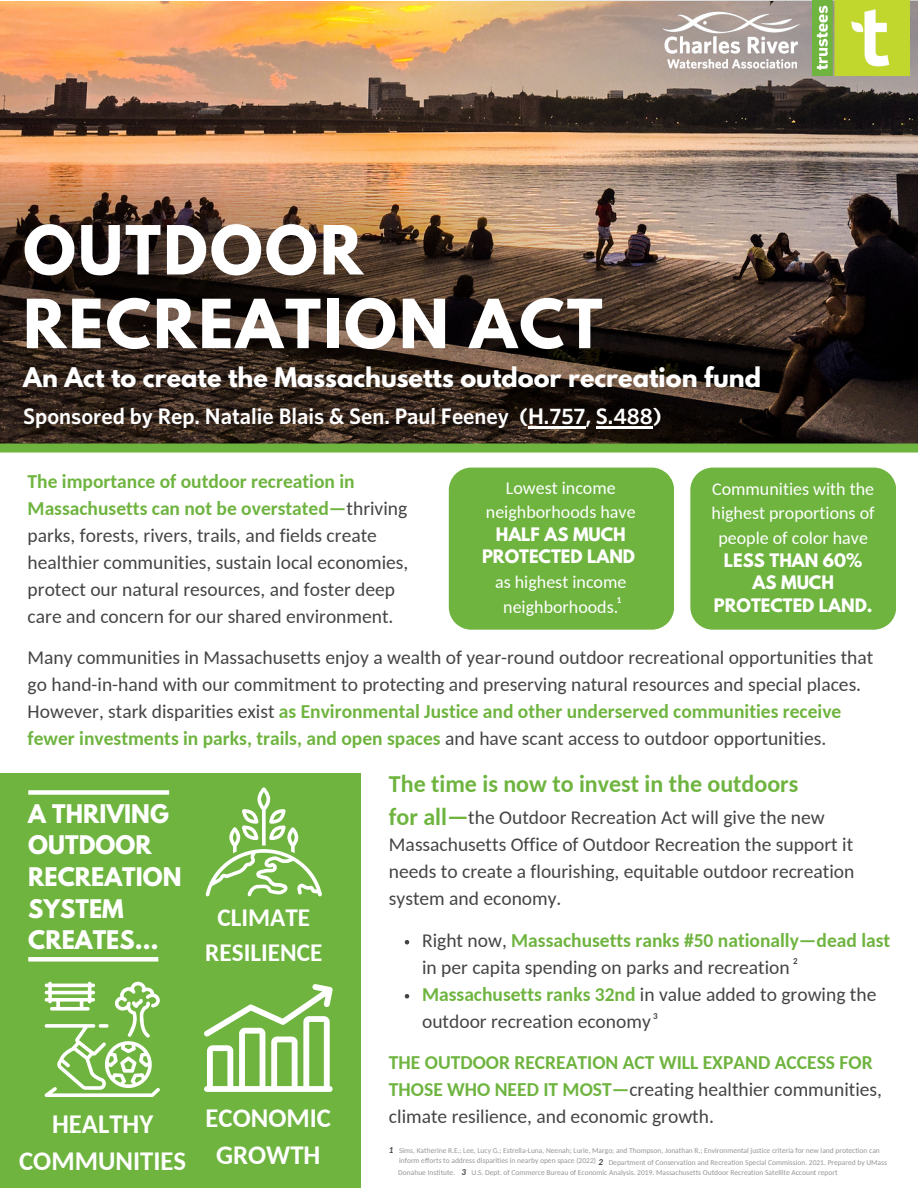
<style>
.page{position:relative;width:918px;height:1188px;background:#fff}
.page>*{position:absolute;margin:0;border:0;box-sizing:border-box;transform-origin:0 0}
.t1{font:700 60px/73.7px "League Spartan";letter-spacing:.04em;color:#fff}
.t2{font:700 26.7px/37.2px "Carlito";color:#fff;text-align:center}
.t3{font:700 25.2px/34.8px "Carlito";color:#fff;text-align:center}
.t4{font:700 24px "League Spartan";color:#fff}
.t5{font:700 24px "Carlito";color:#6eb43f}
.t6{font:700 22.8px/31.7px "League Spartan";color:#fff}
.t7{font:600 22.5px "Whitney";color:#fff}
.t8{font:19.5px/27px "Carlito";color:#444}
.t9{font:700 19.5px/27px "Carlito";color:#6eb43f}
.t10{font:18px/24.8px "Carlito";color:#fff;text-align:center}
.t11{font:700 16.5px/22.5px "League Spartan";color:#fff;text-align:center}
.t12{font:italic 700 9px "Carlito";color:#444}
.t13{font:700 9px "Carlito";color:#444}
.t14{font:700 9px "Carlito";color:#fff}
.t15{font:7.5px/10.1px "Carlito";color:#969696}
.s1{font-weight:700;color:#6eb43f}
.s2{font-weight:400;color:#444}
</style>
<div class="page">
<img style="left:0;top:2px;width:918px;height:442px">
<img style="left:0;top:158px;width:787px;height:286px">
<div style="left:0;top:444px;width:918px;height:9px;background:#6eb43f"></div>
<img style="left:422px;top:0;width:496px;height:133px">
<img style="left:660px;top:10px;width:142px;height:62px">
<img style="left:813px;top:0;width:97px;height:75px">
<div style="left:449px;top:468px;width:225px;height:162px;background:#6eb43f"></div>
<div style="left:690px;top:468px;width:206px;height:162px;background:#6eb43f"></div>
<div style="left:0;top:773px;width:360px;height:415px;background:#6eb43f"></div>
<div style="left:28px;top:957px;width:130px;height:5px;background:#fff"></div>
<svg style="left:45px;top:982px;width:115px;height:115px"></svg>
<svg style="left:206px;top:787px;width:116px;height:110px"></svg>
<svg style="left:204px;top:984px;width:129px;height:108px"></svg>
<div style="left:28px;top:790px;width:141px;height:5px;background:#fff"></div>
<svg style="left:405px;top:940px;width:4px;height:4px"></svg>
<svg style="left:405px;top:994px;width:4px;height:4px"></svg>
<hr style="left:528px;top:427px;width:58px;height:2px;background:#fff">
<hr style="left:596px;top:427px;width:57px;height:2px;background:#fff">
<p class="t1" style="left:23px;top:221px;width:581px">OUTDOOR<br>RECREATION ACT</p>
<p class="t4" style="left:23px;top:366px;width:739px">An Act to create the Massachusetts outdoor recreation fund</p>
<p class="t7" style="left:23px;top:406px;width:487px">Sponsored by Rep. Natalie Blais &amp; Sen. Paul Feeney</p>
<p class="t7" style="left:519px;top:406px;width:144px">(H.757, S.488)</p>
<p class="t8" style="left:28px;top:470px;width:382px"><span class="s1">The importance of outdoor recreation in Massachusetts can not be overstated—</span>thriving parks, forests, rivers, trails, and fields create healthier communities, sustain local economies, protect our natural resources, and foster deep care and concern for our shared environment.</p>
<p class="t8" style="left:28px;top:645px;width:847px">Many communities in Massachusetts enjoy a wealth of year-round outdoor recreational opportunities that go hand-in-hand with our commitment to protecting and preserving natural resources and special places.</p>
<p class="t9" style="left:28px;top:699px;width:815px"><span class="s2">However, stark disparities exist</span> as Environmental Justice and other underserved communities receive fewer investments in parks, trails, and open spaces <span class="s2">and have scant access to outdoor opportunities.</span></p>
<p class="t10" style="left:486px;top:477px;width:151px">Lowest income neighborhoods have</p>
<p class="t11" style="left:482px;top:525px;width:155px">HALF AS MUCH<br>PROTECTED LAND</p>
<p class="t10" style="left:495px;top:571px;width:133px">as highest income neighborhoods.</p>
<p class="t10" style="left:712px;top:478px;width:165px">Communities with the highest proportions of people of color have</p>
<p class="t11" style="left:714px;top:551px;width:160px">LESS THAN 60%<br>AS MUCH<br>PROTECTED LAND.</p>
<p class="t14" style="left:617px;top:596px;width:6px">1</p>
<p class="t5" style="left:389px;top:774px;width:411px">The time is now to invest in the outdoors</p>
<p class="t6" style="left:28px;top:801px;width:142px">A THRIVING</p>
<p class="t5" style="left:389px;top:807px;width:81px">for all—</p>
<p class="t6" style="left:28px;top:832px;width:155px">OUTDOOR<br>RECREATION<br>SYSTEM<br>CREATES…</p>
<p class="t8" style="left:389px;top:805px;width:467px;text-indent:79px">the Outdoor Recreation Act will give the new Massachusetts Office of Outdoor Recreation the support it needs to create a flourishing, equitable outdoor recreation system and economy.</p>
<p class="t3" style="left:205px;top:902px;width:119px">CLIMATE<br>RESILIENCE</p>
<p class="t8" style="left:422px;top:928px;width:470px">Right now, <span class="s1">Massachusetts ranks #50 nationally—dead last </span>in per capita spending on parks and recreation</p>
<p class="t8" style="left:422px;top:982px;width:456px"><span class="s1">Massachusetts ranks 32nd</span> in value added to growing the outdoor recreation economy</p>
<p class="t13" style="left:793px;top:957px;width:6px">2</p>
<p class="t13" style="left:653px;top:1012px;width:6px">3</p>
<p class="t8" style="left:389px;top:1050px;width:494px"><span class="s1">THE OUTDOOR RECREATION ACT WILL EXPAND ACCESS FOR<br>THOSE WHO NEED IT MOST—</span>creating healthier communities, climate resilience, and economic growth.</p>
<p class="t2" style="left:206px;top:1102px;width:127px">ECONOMIC<br>GROWTH</p>
<p class="t2" style="left:19px;top:1108px;width:168px">HEALTHY<br>COMMUNITIES</p>
<p class="t12" style="left:389px;top:1146px;width:6px">1</p>
<p class="t15" style="left:399px;top:1147px;width:482px">Sims, Katherine R.E.; Lee, Lucy G.; Estrella-Luna, Neenah; Lurie, Margo; and Thompson, Jonathan R.; Environmental justice criteria for new land protection can inform efforts to address disparities in nearby open space (2022)</p>
<p class="t12" style="left:599px;top:1158px;width:6px">2</p>
<p class="t15" style="left:609px;top:1158px;width:280px">Department of Conservation and Recreation Special Commission. 2021. Prepared by UMass</p>
<p class="t15" style="left:398px;top:1168px;width:58px">Donahue Institute.</p>
<p class="t12" style="left:461px;top:1168px;width:6px">3</p>
<p class="t15" style="left:472px;top:1168px;width:367px">U.S. Dept. of Commerce Bureau of Economic Analysis. 2019. Massachusetts Outdoor Recreation Satellite Account report</p>
</div>
